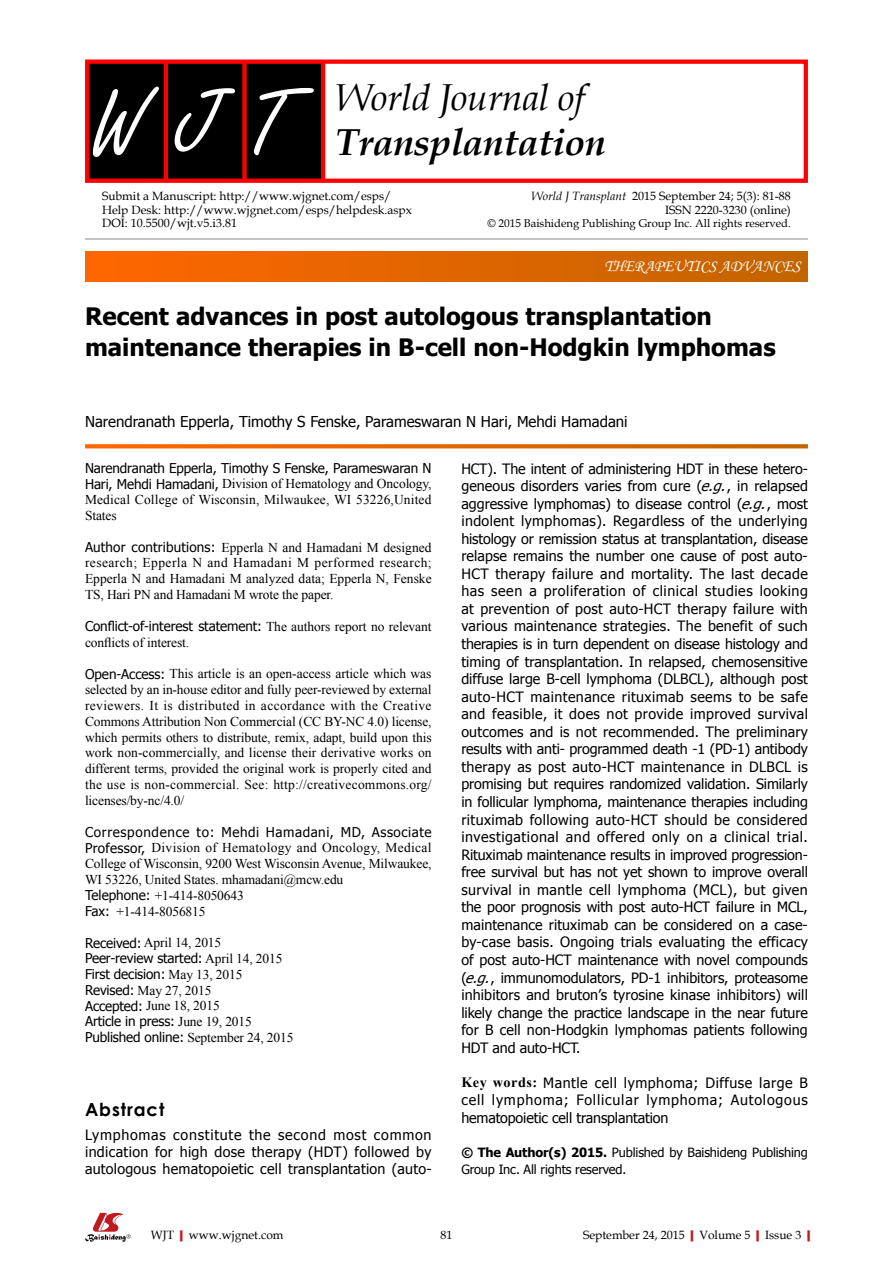
<style>
.page{position:relative;width:893px;height:1263px;background:#fff}
.page>*{position:absolute;margin:0;border:0;box-sizing:border-box;transform-origin:0 0}
.t1{font:97.5px "Freestyle Script";color:#fff}
.t2{font:italic 700 37.5px "Book Antiqua";letter-spacing:-.01em;color:#000}
.t3{font:italic 37.5px "Book Antiqua";letter-spacing:-.01em;color:#000}
.t4{font:700 24px/31.5px "Tahoma";color:#000}
.t5{font:700 18px "Century Gothic";letter-spacing:.05em;color:#000}
.t6{font:16.5px "Monotype Corsiva";color:#fff}
.t7{font:15px "Tahoma";color:#000}
.t8{font:14.25px/17.5px "Tahoma";letter-spacing:.01em;color:#000;text-align:justify}
.t9{font:13.5px/15.8px "Times New Roman";letter-spacing:-.01em;color:#000;text-align:justify}
.t10{font:13.5px/15.8px "Tahoma";letter-spacing:-.01em;color:#000}
.t11{font:12.75px/17.5px "Tahoma";letter-spacing:-.01em;color:#000}
.t12{font:12px/13.5px "Book Antiqua";color:#000;text-align:right}
.t13{font:11.25px "Book Antiqua";color:#000}
.s1{font-style:italic}
.s2{font-family:"Tahoma"}
.s3{font-family:"Times New Roman"}
.s4{font-family:"Times New Roman";font-weight:700}
.s5{font-weight:700}
.s6{font-weight:700;color:#c01920}
</style>
<div class="page">
<div style="left:85px;top:252px;width:723px;height:29px;background:linear-gradient(to right,#f60,#c16500)"></div>
<hr style="left:85px;top:239px;width:723px;height:1px;background:#898989">
<svg style="left:85px;top:444px;width:723px;height:4px"></svg>
<svg style="left:85px;top:1213px;width:46px;height:29px"></svg>
<div style="left:87px;top:61px;width:236px;height:121px;background:#000"></div>
<hr style="left:164px;top:61px;width:4px;height:121px;background:#f00">
<div style="left:242px;top:61px;width:5px;height:121px;background:#f00"></div>
<hr style="left:321px;top:61px;width:4px;height:121px;background:#f00">
<div style="left:85px;top:60px;width:723px;height:123px;border:4px solid #f00"></div>
<p class="t1" style="left:91px;top:71px;width:202px">WJT</p>
<p class="t3" style="left:336px;top:71px;width:250px">World Journal of</p>
<p class="t2" style="left:336px;top:116px;width:271px">Transplantation</p>
<p class="t12" style="left:102px;top:189px;width:311px;text-align:left">Submit a Manuscript: http://www.wjgnet.com/esps/<br>Help Desk: http://www.wjgnet.com/esps/helpdesk.aspx<br>DOI: 10.5500/wjt.v5.i3.81</p>
<p class="t12" style="left:532px;top:189px;width:261px"><span class="s1">World J Transplant</span> 2015 September 24; 5(3): 81-88<br>ISSN 2220-3230 (online)</p>
<p class="t13" style="left:487px;top:215px;width:305px">© 2015 Baishideng Publishing Group Inc. All rights reserved.</p>
<p class="t6" style="left:604px;top:256px;width:198px">THERAPEUTICS ADVANCES</p>
<p class="t4" style="left:85px;top:298px;width:692px">Recent advances in post autologous transplantation maintenance therapies in B-cell non-Hodgkin lymphomas</p>
<p class="t7" style="left:85px;top:412px;width:544px">Narendranath Epperla, Timothy S Fenske, Parameswaran N Hari, Mehdi Hamadani</p>
<p class="t9" style="left:85px;top:460px;width:348px"><span class="s2">Narendranath Epperla, Timothy S Fenske, Parameswaran N Hari, Mehdi Hamadani,</span> Division of Hematology and Oncology, Medical College of Wisconsin, Milwaukee, WI 53226,United States</p>
<p class="t9" style="left:85px;top:539px;width:348px"><span class="s2">Author contributions:</span> Epperla N and Hamadani M designed research; Epperla N and Hamadani M performed research; Epperla N and Hamadani M analyzed data; Epperla N, Fenske TS, Hari PN and Hamadani M wrote the paper.</p>
<p class="t9" style="left:85px;top:619px;width:348px"><span class="s2">Conflict-of-interest statement:</span> The authors report no relevant conflicts of interest.</p>
<p class="t9" style="left:85px;top:665px;width:348px"><span class="s2">Open-Access:</span> This article is an open-access article which was selected by an in-house editor and fully peer-reviewed by external reviewers. It is distributed in accordance with the Creative Commons Attribution Non Commercial (CC BY-NC 4.0) license, which permits others to distribute, remix, adapt, build upon this work non-commercially, and license their derivative works on different terms, provided the original work is properly cited and the use is non-commercial. See: http://creativecommons.org/ licenses/by-nc/4.0/</p>
<p class="t9" style="left:85px;top:824px;width:348px;text-align:left"><span class="s2">Correspondence to: Mehdi Hamadani, MD, Associate Professor,</span> Division of Hematology and Oncology, Medical College of Wisconsin, 9200 West Wisconsin Avenue, Milwaukee, WI 53226, United States. mhamadani@mcw.edu<br><span class="s2">Telephone:</span> +1-414-8050643<br><span class="s2">Fax:</span> +1-414-8056815</p>
<p class="t10" style="left:85px;top:934px;width:210px">Received: <span class="s3">April 14, 2015<br></span>Peer-review started: <span class="s3">April 14, 2015<br></span>First decision: <span class="s3">May 13, 2015<br></span>Revised: <span class="s3">May 27, 2015<br></span>Accepted: <span class="s3">June 18, 2015<br></span>Article in press: <span class="s3">June 19, 2015<br></span>Published online: <span class="s3">September 24, 2015</span></p>
<p class="t8" style="left:461px;top:459px;width:348px">HCT). The intent of administering HDT in these hetero&shy;geneous disorders varies from cure (<span class="s1">e.g.</span>, in relapsed aggressive lymphomas) to disease control (<span class="s1">e.g.</span>, most indolent lymphomas). Regardless of the underlying histology or remission status at transplantation, disease relapse remains the number one cause of post auto-HCT therapy failure and mortality. The last decade has seen a proliferation of clinical studies looking at prevention of post auto-HCT therapy failure with various maintenance strategies. The benefit of such therapies is in turn dependent on disease histology and timing of transplantation. In relapsed, chemosensitive diffuse large B-cell lymphoma (DLBCL), although post auto-HCT maintenance rituximab seems to be safe and feasible, it does not provide improved survival outcomes and is not recommended. The preliminary results with anti- programmed death -1 (PD-1) antibody therapy as post auto-HCT maintenance in DLBCL is promising but requires randomized validation. Similarly in follicular lymphoma, maintenance therapies including rituximab following auto-HCT should be considered investigational and offered only on a clinical trial.<br>Rituximab maintenance results in improved progression&shy;free survival but has not yet shown to improve overall survival in mantle cell lymphoma (MCL), but given the poor prognosis with post auto-HCT failure in MCL, maintenance rituximab can be considered on a case&shy;by-case basis. Ongoing trials evaluating the efficacy of post auto-HCT maintenance with novel compounds (<span class="s1">e.g.</span>, immunomodulators, PD-1 inhibitors, proteasome inhibitors and bruton’s tyrosine kinase inhibitors) will likely change the practice landscape in the near future for B cell non-Hodgkin lymphomas patients following HDT and auto-HCT.</p>
<p class="t8" style="left:461px;top:1073px;width:348px"><span class="s4">Key words:</span> Mantle cell lymphoma; Diffuse large B cell lymphoma; Follicular lymphoma; Autologous hematopoietic cell transplantation</p>
<p class="t11" style="left:461px;top:1143px;width:348px"><span class="s5">© The Author(s) 2015.</span> Published by Baishideng Publishing<br>Group Inc. All rights reserved.</p>
<p class="t5" style="left:85px;top:1095px;width:81px">Abstract</p>
<p class="t8" style="left:85px;top:1125px;width:348px">Lymphomas constitute the second most common indication for high dose therapy (HDT) followed by autologous hematopoietic cell transplantation (auto-</p>
<p class="t12" style="left:151px;top:1227px;width:134px">WJT<span class="s6">|</span>www.wjgnet.com</p>
<p class="t12" style="left:440px;top:1227px;width:13px">81</p>
<p class="t12" style="left:583px;top:1227px;width:234px">September 24, 2015<span class="s6">|</span>Volume 5<span class="s6">|</span>Issue 3<span class="s6">|</span></p>
</div>
